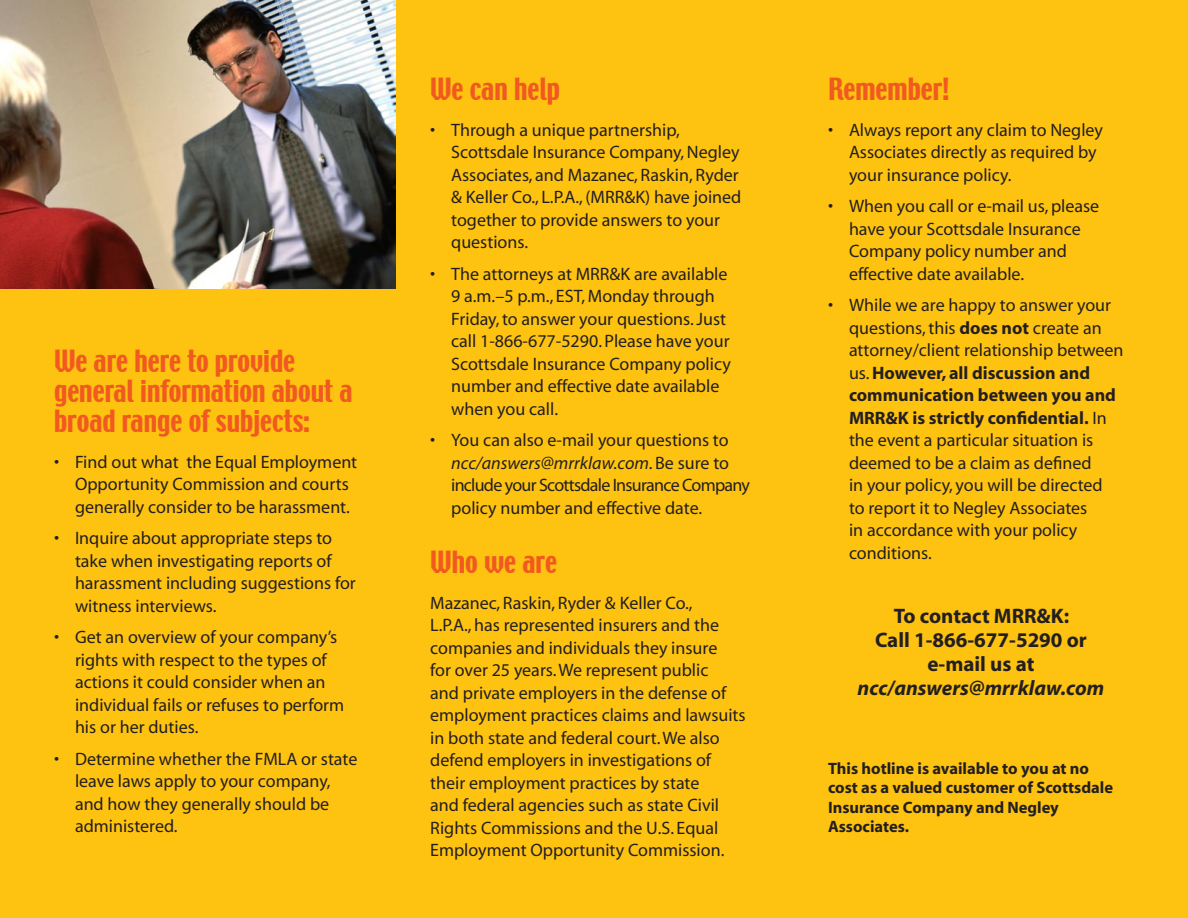
<style>
.page{position:relative;width:1188px;height:918px;background:#fec210}
.page>*{position:absolute;margin:0;border:0;box-sizing:border-box;transform-origin:0 0}
.Heading_1{font:27px/30px "Techno";color:#f15921}
.t1{font:700 21px "Myriad";color:#231f20}
.t2{font:italic 700 21px/24px "Myriad";color:#231f20;text-align:center}
.t3{font:18px/22.5px "Myriad";color:#231f20}
.t4{font:700 16.5px/19.5px "Myriad";color:#231f20}
.s1{font-style:italic}
.s2{font-weight:700}
.s3{font-style:normal}
</style>
<div class="page">
<img style="left:0;top:0;width:396px;height:288px">
<p class="Heading_1" style="left:54px;top:347px;width:300px">We are here to provide general information about a broad range of subjects:</p>
<p class="t3" style="left:75px;top:451px;width:284px;text-indent:-21px">• Find out what the Equal Employment<br>Opportunity Commission and courts generally consider to be harassment.</p>
<p class="t3" style="left:75px;top:528px;width:282px;text-indent:-21px">• Inquire about appropriate steps to take when investigating reports of harassment including suggestions for witness interviews.</p>
<p class="t3" style="left:75px;top:627px;width:271px;text-indent:-21px">• Get an overview of your company’s rights with respect to the types of actions it could consider when an individual fails or refuses to perform his or her duties.</p>
<p class="t3" style="left:75px;top:748px;width:284px;text-indent:-21px">• Determine whether the FMLA or state leave laws apply to your company, and how they generally should be administered.</p>
<p class="Heading_1" style="left:430px;top:75px;width:131px">We can help</p>
<p class="t3" style="left:451px;top:119px;width:292px;text-indent:-21px">• Through a unique partnership, Scottsdale Insurance Company, Negley Associates, and Mazanec, Raskin, Ryder &amp; Keller Co., L.P.A., (MRR&amp;K) have joined together to provide answers to your questions.</p>
<p class="t3" style="left:451px;top:263px;width:281px;text-indent:-21px">• The attorneys at MRR&amp;K are available 9 a.m.–5 p.m., EST, Monday through Friday,to answer your questions.Just call 1-866-677-5290. Please have your Scottsdale Insurance Company policy number and effective date available when you call.</p>
<p class="t3" style="left:451px;top:430px;width:300px;text-indent:-21px">• You can also e-mail your questions to <span class="s1">ncc/answers@mrrklaw.com</span>. Be sure to include your Scottsdale Insurance Company policy number and effective date.</p>
<p class="Heading_1" style="left:430px;top:549px;width:128px">Who we are</p>
<p class="t3" style="left:430px;top:593px;width:317px">Mazanec, Raskin, Ryder &amp; Keller Co.,<br>L.P.A., has represented insurers and the companies and individuals they insure<br>for over 25 years. We represent public<br>and private employers in the defense of employment practices claims and lawsuits in both state and federal court. We also defend employers in investigations of their employment practices by state<br>and federal agencies such as state Civil Rights Commissions and the U.S. Equal Employment Opportunity Commission.</p>
<p class="Heading_1" style="left:828px;top:75px;width:123px">Remember!</p>
<p class="t3" style="left:849px;top:119px;width:256px;text-indent:-21px">• Always report any claim to Negley<br>Associates directly as required by your insurance policy.</p>
<p class="t3" style="left:849px;top:196px;width:252px;text-indent:-21px">• When you call or e-mail us, please have your Scottsdale Insurance<br>Company policy number and effective date available.</p>
<p class="t3" style="left:849px;top:295px;width:276px;text-indent:-21px">• While we are happy to answer your questions,this <span class="s2">does not</span> create an attorney/client relationship between us. <span class="s2">However, all discussion and communication between you and<br>MRR&amp;K is strictly confidential.</span> In the event a particular situation is deemed to be a claim as defined<br>in your policy, you will be directed<br>to report it to Negley Associates<br>in accordance with your policy conditions.</p>
<p class="t1" style="left:894px;top:605px;width:177px">To contact MRR&amp;K:</p>
<p class="t1" style="left:875px;top:629px;width:213px">Call 1-866-677-5290 or</p>
<p class="t2" style="left:858px;top:653px;width:248px"><span class="s3">e-mail us at </span>ncc/answers@mrrklaw.com</p>
<p class="t4" style="left:828px;top:759px;width:287px">This hotline is available to you at no cost as a valued customer of Scottsdale<br>Insurance Company and Negley<br>Associates.</p>
</div>
